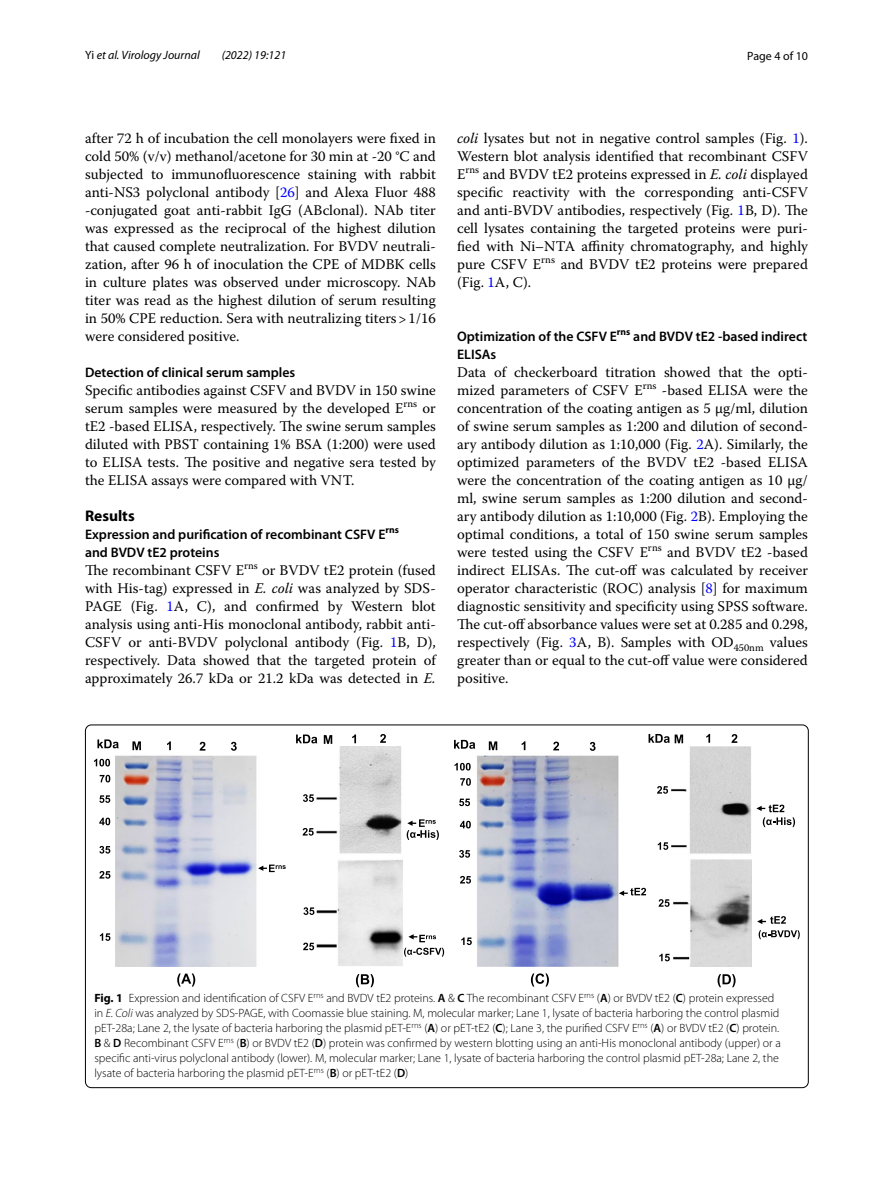
<style>
.page{position:relative;width:893px;height:1187px;background:#fff}
.page>*{position:absolute;margin:0;border:0;box-sizing:border-box;transform-origin:0 0}
.t1{font:700 15.45px "Myriad Pro";color:#000}
.t2{font:14.7px/18px "Warnock Pro";color:#000;text-align:justify}
.t3{font:600 13.8px/18px "Myriad Pro";color:#000}
.t4{font:300 12px/15px "Myriad Pro";color:#000}
.t5{font:italic 12px "Myriad Pro";color:#000}
.t6{font:12px "Myriad Pro";color:#000}
.s1{font-style:normal}
.s2{color:#00f}
.s3{font-style:italic}
.s4{font-weight:700}
.s5{font-weight:600}
</style>
<div class="page">
<img style="left:115px;top:746px;width:637px;height:220px">
<svg style="left:303px;top:827px;width:11px;height:8px"></svg>
<svg style="left:303px;top:794px;width:11px;height:7px"></svg>
<svg style="left:352px;top:734px;width:4px;height:9px"></svg>
<svg style="left:380px;top:734px;width:6px;height:8px"></svg>
<svg style="left:324px;top:735px;width:8px;height:8px"></svg>
<svg style="left:296px;top:734px;width:21px;height:9px"></svg>
<svg style="left:407px;top:819px;width:32px;height:20px"></svg>
<svg style="left:303px;top:942px;width:11px;height:8px"></svg>
<svg style="left:303px;top:907px;width:11px;height:7px"></svg>
<svg style="left:404px;top:934px;width:40px;height:22px"></svg>
<svg style="left:356px;top:974px;width:18px;height:13px"></svg>
<svg style="left:658px;top:842px;width:10px;height:7px"></svg>
<svg style="left:657px;top:786px;width:11px;height:7px"></svg>
<svg style="left:706px;top:734px;width:4px;height:8px"></svg>
<svg style="left:649px;top:734px;width:34px;height:9px"></svg>
<svg style="left:731px;top:734px;width:6px;height:8px"></svg>
<svg style="left:756px;top:804px;width:39px;height:23px"></svg>
<svg style="left:659px;top:953px;width:11px;height:8px"></svg>
<svg style="left:658px;top:899px;width:12px;height:7px"></svg>
<svg style="left:759px;top:930px;width:41px;height:9px"></svg>
<svg style="left:757px;top:916px;width:29px;height:8px"></svg>
<svg style="left:717px;top:974px;width:19px;height:13px"></svg>
<svg style="left:489px;top:741px;width:8px;height:9px"></svg>
<svg style="left:522px;top:741px;width:3px;height:9px"></svg>
<svg style="left:553px;top:741px;width:6px;height:9px"></svg>
<svg style="left:590px;top:741px;width:6px;height:9px"></svg>
<svg style="left:460px;top:875px;width:11px;height:8px"></svg>
<svg style="left:459px;top:850px;width:11px;height:7px"></svg>
<svg style="left:459px;top:798px;width:11px;height:8px"></svg>
<svg style="left:460px;top:820px;width:11px;height:8px"></svg>
<svg style="left:454px;top:762px;width:17px;height:8px"></svg>
<svg style="left:460px;top:778px;width:11px;height:7px"></svg>
<svg style="left:461px;top:937px;width:11px;height:8px"></svg>
<svg style="left:454px;top:739px;width:21px;height:9px"></svg>
<svg style="left:619px;top:887px;width:27px;height:8px"></svg>
<svg style="left:531px;top:973px;width:18px;height:13px"></svg>
<svg style="left:177px;top:973px;width:18px;height:13px"></svg>
<svg style="left:132px;top:741px;width:9px;height:9px"></svg>
<svg style="left:167px;top:741px;width:4px;height:9px"></svg>
<svg style="left:200px;top:741px;width:5px;height:9px"></svg>
<svg style="left:231px;top:741px;width:6px;height:9px"></svg>
<svg style="left:99px;top:871px;width:11px;height:7px"></svg>
<svg style="left:99px;top:845px;width:11px;height:8px"></svg>
<svg style="left:99px;top:795px;width:11px;height:7px"></svg>
<svg style="left:99px;top:817px;width:11px;height:8px"></svg>
<svg style="left:94px;top:758px;width:16px;height:8px"></svg>
<svg style="left:100px;top:774px;width:10px;height:8px"></svg>
<svg style="left:97px;top:739px;width:22px;height:9px"></svg>
<svg style="left:258px;top:864px;width:28px;height:8px"></svg>
<svg style="left:100px;top:933px;width:10px;height:7px"></svg>
<p class="t5" style="left:85px;top:48px;width:116px"><span class="s1">Yi</span> et al. Virology Journal</p>
<p class="t5" style="left:222px;top:48px;width:66px">(2022) 19:121</p>
<p class="t6" style="left:747px;top:48px;width:62px">Page 4 of 10</p>
<p class="t2" style="left:85px;top:128px;width:352px">after 72 h of incubation the cell monolayers were fixed in cold 50% (v/v) methanol/acetone for 30 min at -20 °C and subjected to immunofluorescence staining with rabbit anti-NS3 polyclonal antibody [<span class="s2">26</span>] and Alexa Fluor 488 -conjugated goat anti-rabbit IgG (ABclonal). NAb titer was expressed as the reciprocal of the highest dilution that caused complete neutralization. For BVDV neutrali&shy;zation, after 96 h of inoculation the CPE of MDBK cells in culture plates was observed under microscopy. NAb titer was read as the highest dilution of serum resulting in 50% CPE reduction. Sera with neutralizing titers&gt;1/16 were considered positive.</p>
<p class="t3" style="left:85px;top:363px;width:212px">Detection of clinical serum samples</p>
<p class="t2" style="left:85px;top:380px;width:352px">Specific antibodies against CSFV and BVDV in 150 swine serum samples were measured by the developed E<sup>rns</sup> or tE2 -based ELISA, respectively. The swine serum samples diluted with PBST containing 1% BSA (1:200) were used to ELISA tests. The positive and negative sera tested by the ELISA assays were compared with VNT.</p>
<p class="t1" style="left:85px;top:505px;width:51px">Results</p>
<p class="t3" style="left:85px;top:525px;width:316px">Expression and purification of recombinant CSFV E<sup>rns </sup>and BVDV tE2 proteins</p>
<p class="t2" style="left:85px;top:560px;width:352px">The recombinant CSFV E<sup>rns</sup> or BVDV tE2 protein (fused with His-tag) expressed in <span class="s3">E. coli</span> was analyzed by SDS-PAGE (Fig. <span class="s2">1</span>A, C), and confirmed by Western blot analysis using anti-His monoclonal antibody, rabbit anti-CSFV or anti-BVDV polyclonal antibody (Fig. <span class="s2">1</span>B, D), respectively. Data showed that the targeted protein of approximately 26.7 kDa or 21.2 kDa was detected in <span class="s3">E.</span></p>
<p class="t2" style="left:457px;top:128px;width:352px"><span class="s3">coli</span> lysates but not in negative control samples (Fig. <span class="s2">1</span>).<br>Western blot analysis identified that recombinant CSFV E<sup>rns</sup> and BVDV tE2 proteins expressed in <span class="s3">E. coli</span> displayed specific reactivity with the corresponding anti-CSFV and anti-BVDV antibodies, respectively (Fig. <span class="s2">1</span>B, D). The cell lysates containing the targeted proteins were puri&shy;fied with Ni–NTA affinity chromatography, and highly pure CSFV E<sup>rns</sup> and BVDV tE2 proteins were prepared (Fig. <span class="s2">1</span>A, C).</p>
<p class="t3" style="left:457px;top:327px;width:352px">Optimization of the CSFV E<sup>rns</sup> and BVDV tE2 ‑based indirect<br>ELISAs</p>
<p class="t2" style="left:457px;top:362px;width:352px">Data of checkerboard titration showed that the opti&shy;mized parameters of CSFV E<sup>rns</sup> -based ELISA were the concentration of the coating antigen as 5 μg/ml, dilution of swine serum samples as 1:200 and dilution of second&shy;ary antibody dilution as 1:10,000 (Fig. <span class="s2">2</span>A). Similarly, the optimized parameters of the BVDV tE2 -based ELISA were the concentration of the coating antigen as 10 μg/ ml, swine serum samples as 1:200 dilution and second&shy;ary antibody dilution as 1:10,000 (Fig. <span class="s2">2</span>B). Employing the optimal conditions, a total of 150 swine serum samples were tested using the CSFV E<sup>rns</sup> and BVDV tE2 -based indirect ELISAs. The cut-off was calculated by receiver operator characteristic (ROC) analysis [<span class="s2">8</span>] for maximum diagnostic sensitivity and specificity using SPSS software.<br>The cut-off absorbance values were set at 0.285 and 0.298, respectively (Fig. <span class="s2">3</span>A, B). Samples with OD<sub>450nm</sub> values greater than or equal to the cut-off value were considered positive.</p>
<p class="t4" style="left:94px;top:991px;width:688px"><span class="s4">Fig. 1</span> Expression and identification of CSFV E<sup>rns</sup> and BVDV tE2 proteins. <span class="s5">A</span> &amp; <span class="s5">C</span> The recombinant CSFV E<sup>rns</sup> (<span class="s5">A</span>) or BVDV tE2 (<span class="s5">C</span>) protein expressed in <span class="s3">E. Coli</span> was analyzed by SDS-PAGE, with Coomassie blue staining. M, molecular marker; Lane 1, lysate of bacteria harboring the control plasmid pET-28a; Lane 2, the lysate of bacteria harboring the plasmid pET-E<sup>rns</sup> (<span class="s5">A</span>) or pET-tE2 (<span class="s5">C</span>); Lane 3, the purified CSFV E<sup>rns</sup> (<span class="s5">A</span>) or BVDV tE2 (<span class="s5">C</span>) protein.<br><span class="s5">B</span> &amp; <span class="s5">D</span> Recombinant CSFV E<sup>rns</sup> (<span class="s5">B</span>) or BVDV tE2 (<span class="s5">D</span>) protein was confirmed by western blotting using an anti-His monoclonal antibody (upper) or a specific anti-virus polyclonal antibody (lower). M, molecular marker; Lane 1, lysate of bacteria harboring the control plasmid pET-28a; Lane 2, the lysate of bacteria harboring the plasmid pET-E<sup>rns</sup> (<span class="s5">B</span>) or pET-tE2 (<span class="s5">D</span>)</p>
</div>
